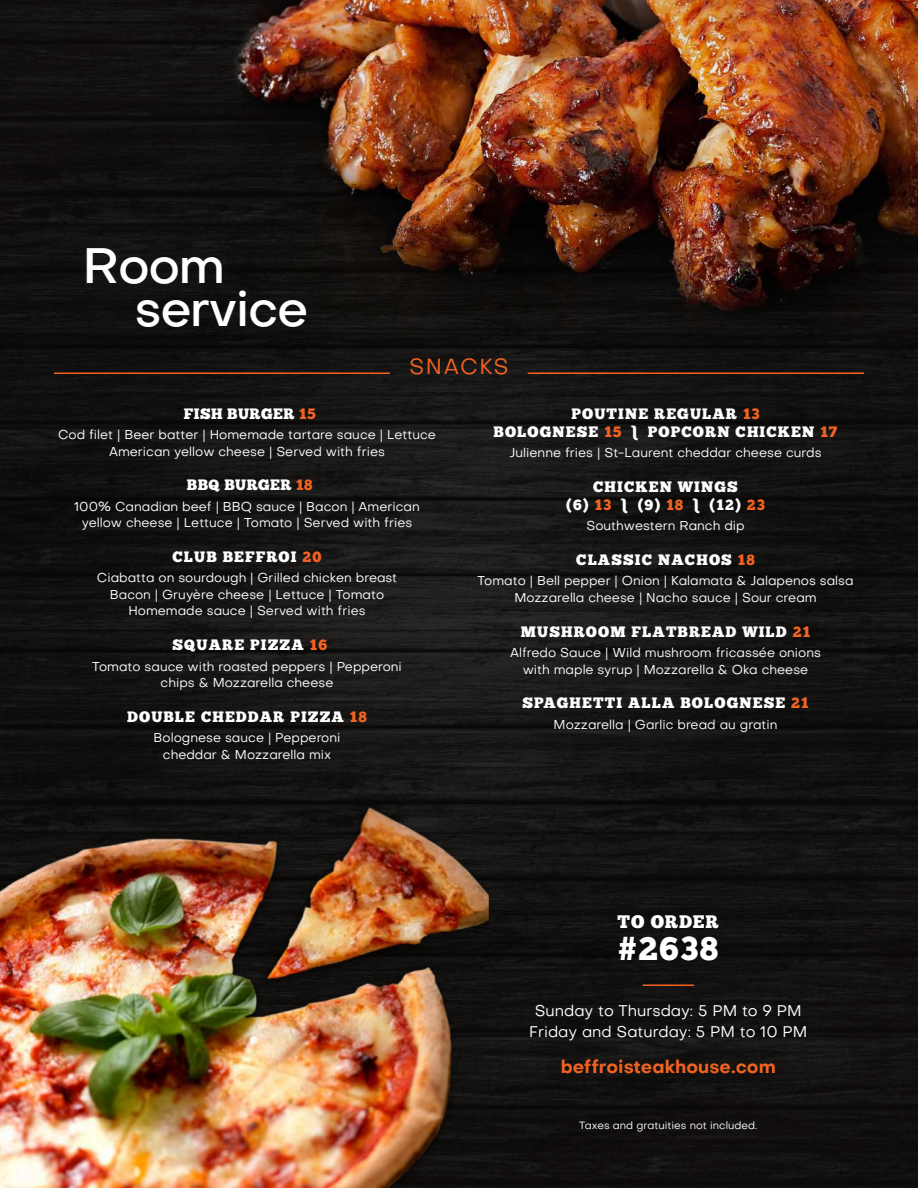
<style>
.page{position:relative;width:918px;height:1188px;background:#fff}
.page>*{position:absolute;margin:0;border:0;box-sizing:border-box;transform-origin:0 0}
.t1{font:500 49.2px/42.9px "Objective";letter-spacing:-.03em;color:#fff}
.t2{font:33px "Chunk Five Ex";color:#fff}
.t3{font:21.75px "Objective";letter-spacing:.075em;color:#f26221}
.t4{font:700 18px "Objective";color:#f26221}
.t5{font:18px "Chunk Five Ex";letter-spacing:.05em;color:#fff}
.t6{font:15.3px/21.1px "Objective";color:#fff;text-align:center}
.t7{font:15px/18px "Chunk Five Ex";letter-spacing:.075em;color:#fff}
.t8{font:15px "Chunk Five Ex";letter-spacing:.03em;color:#fff}
.t9{font:12.75px/16.5px "Objective";color:#fff;text-align:center}
.t10{font:10.5px "Objective";color:#fff}
.s1{color:#f26221}
</style>
<div class="page">
<img style="left:0;top:0;width:918px;height:1188px">
<img style="left:200px;top:0;width:718px;height:332px">
<hr style="left:54px;top:373px;width:336px;height:1px;background:#f26221">
<hr style="left:528px;top:373px;width:336px;height:1px;background:#f26221">
<img style="left:0;top:794px;width:489px;height:394px">
<div style="left:72px;top:234px;width:167px;height:68px;background:#131211"></div>
<hr style="left:643px;top:984px;width:51px;height:2px;background:#f26221">
<svg style="left:631px;top:425px;width:7px;height:15px"></svg>
<svg style="left:621px;top:498px;width:7px;height:15px"></svg>
<svg style="left:693px;top:498px;width:7px;height:15px"></svg>
<h1 class="t1" style="left:135px;top:244px;width:175px;text-indent:-52px">Room service</h1>
<h3 class="t3" style="left:409px;top:352px;width:101px">SNACKS</h3>
<p class="t8" style="left:184px;top:402px;width:133px">FISH BURGER <span class="s1">15</span></p>
<p class="t9" style="left:58px;top:426px;width:379px">Cod filet | Beer batter | Homemade tartare sauce | Lettuce<br>American yellow cheese | Served with fries</p>
<p class="t8" style="left:187px;top:474px;width:127px">BBQ BURGER <span class="s1">18</span></p>
<p class="t9" style="left:74px;top:498px;width:347px">100% Canadian beef | BBQ sauce | Bacon | American yellow cheese | Lettuce | Tomato | Served with fries</p>
<p class="t7" style="left:173px;top:548px;width:151px">CLUB BEFFROI <span class="s1">20</span></p>
<p class="t9" style="left:97px;top:570px;width:302px">Ciabatta on sourdough | Grilled chicken breast<br>Bacon | Gruyère cheese | Lettuce | Tomato<br>Homemade sauce | Served with fries</p>
<p class="t7" style="left:172px;top:636px;width:156px">SQUARE PIZZA <span class="s1">16</span></p>
<p class="t9" style="left:92px;top:658px;width:311px">Tomato sauce with roasted peppers | Pepperoni chips &amp; Mozzarella cheese</p>
<p class="t7" style="left:127px;top:707px;width:241px">DOUBLE CHEDDAR PIZZA <span class="s1">18</span></p>
<p class="t9" style="left:154px;top:730px;width:188px">Bolognese sauce | Pepperoni cheddar &amp; Mozzarella mix</p>
<p class="t7" style="left:494px;top:404px;width:268px;text-indent:78px">POUTINE REGULAR <span class="s1">13<br></span>BOLOGNESE <span class="s1">15</span></p>
<p class="t7" style="left:648px;top:422px;width:191px">POPCORN CHICKEN <span class="s1">17</span></p>
<p class="t9" style="left:510px;top:444px;width:314px">Julienne fries | St-Laurent cheddar cheese curds</p>
<p class="t7" style="left:566px;top:477px;width:173px;text-indent:27px">CHICKEN WINGS (6) <span class="s1">13</span></p>
<p class="t7" style="left:638px;top:495px;width:47px">(9) <span class="s1">18</span></p>
<p class="t7" style="left:710px;top:495px;width:57px">(12) <span class="s1">23</span></p>
<p class="t9" style="left:586px;top:517px;width:160px">Southwestern Ranch dip</p>
<p class="t7" style="left:576px;top:551px;width:180px">CLASSIC NACHOS <span class="s1">18</span></p>
<p class="t9" style="left:477px;top:573px;width:378px">Tomato | Bell pepper | Onion | Kalamata &amp; Jalapenos salsa<br>Mozzarella cheese | Nacho sauce | Sour cream</p>
<p class="t7" style="left:521px;top:622px;width:291px">MUSHROOM FLATBREAD WILD <span class="s1">21</span></p>
<p class="t9" style="left:510px;top:644px;width:312px">Alfredo Sauce | Wild mushroom fricassée onions with maple syrup | Mozzarella &amp; Oka cheese</p>
<p class="t7" style="left:522px;top:694px;width:288px">SPAGHETTI ALLA BOLOGNESE <span class="s1">21</span></p>
<p class="t9" style="left:554px;top:716px;width:225px">Mozzarella | Garlic bread au gratin</p>
<h3 class="t5" style="left:618px;top:908px;width:103px">TO ORDER</h3>
<h2 class="t2" style="left:618px;top:923px;width:102px">#2638</h2>
<p class="t6" style="left:529px;top:1000px;width:280px">Sunday to Thursday: 5 PM to 9 PM<br>Friday and Saturday: 5 PM to 10 PM</p>
<h3 class="t4" style="left:561px;top:1054px;width:217px">beffroisteakhouse.com</h3>
<p class="t10" style="left:579px;top:1119px;width:180px">Taxes and gratuities not included.</p>
</div>
